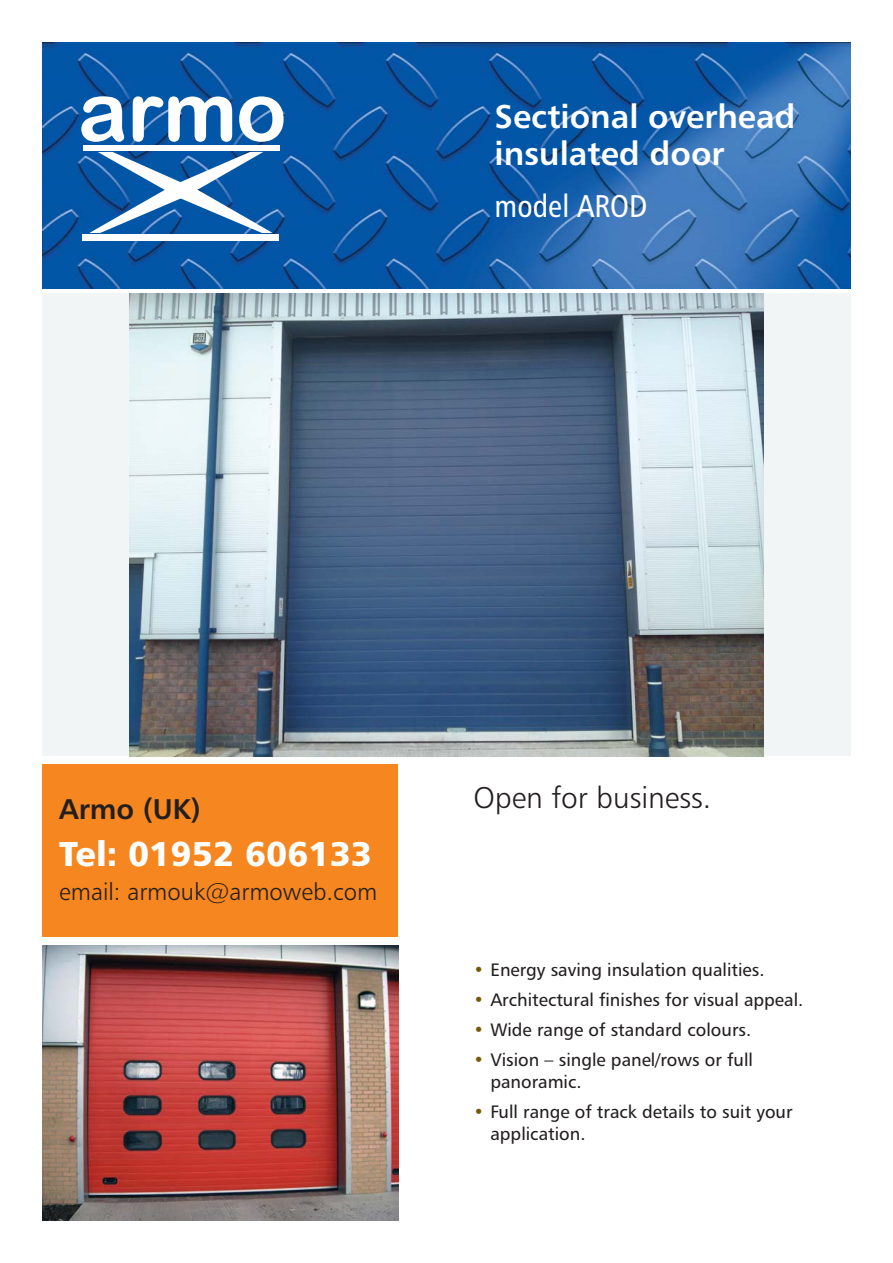
<style>
.page{position:relative;width:893px;height:1263px;background:#fff}
.page>*{position:absolute;margin:0;border:0;box-sizing:border-box;transform-origin:0 0}
.t1{font:34.5px "Humanist 777 BT Black B";color:#fff}
.t2{font:33px/37.5px "Humanist 777 BT Bold B";color:#fff}
.t3{font:31.5px "Humanist 777 BT Roman Condensed B";color:#fff}
.t4{font:30px "Humanist 777 BT Light B";color:#231f20}
.t5{font:28.5px "Humanist 777 BT Bold B";color:#231f20}
.t6{font:24px "Humanist 777 BT Light B";color:#231f20}
.t7{font:18px/21.6px "Humanist 777 BT Roman B";color:#231f20}
.s1{color:#795600}
</style>
<div class="page">
<div style="left:42px;top:293px;width:808px;height:463px;background:#f2f5f6"></div>
<img style="left:129px;top:293px;width:635px;height:463px">
<img style="left:42px;top:43px;width:808px;height:245px">
<img style="left:42px;top:946px;width:356px;height:274px">
<div style="left:42px;top:764px;width:356px;height:173px;background:#f6861f"></div>
<div style="left:83px;top:145px;width:197px;height:6px;background:#fff"></div>
<div style="left:82px;top:234px;width:197px;height:6px;background:#fff"></div>
<svg style="left:89px;top:152px;width:183px;height:81px"></svg>
<svg style="left:81px;top:96px;width:43px;height:46px"></svg>
<svg style="left:133px;top:96px;width:99px;height:46px"></svg>
<svg style="left:239px;top:96px;width:45px;height:46px"></svg>
<h2 class="t2" style="left:495px;top:100px;width:302px">Sectional overhead insulated door</h2>
<h3 class="t3" style="left:495px;top:194px;width:154px">model AROD</h3>
<h3 class="t5" style="left:59px;top:798px;width:143px">Armo (UK)</h3>
<h1 class="t1" style="left:59px;top:840px;width:314px">Tel: 01952 606133</h1>
<h3 class="t6" style="left:59px;top:882px;width:320px">email: armouk@armoweb.com</h3>
<h3 class="t4" style="left:473px;top:786px;width:239px">Open for business.</h3>
<p class="t7" style="left:473px;top:961px;width:293px"><span class="s1">•</span> Energy saving insulation qualities.</p>
<p class="t7" style="left:473px;top:991px;width:331px"><span class="s1">•</span> Architectural finishes for visual appeal.</p>
<p class="t7" style="left:473px;top:1021px;width:279px"><span class="s1">•</span> Wide range of standard colours.</p>
<p class="t7" style="left:490px;top:1051px;width:264px;text-indent:-17px"><span class="s1">•</span> Vision – single panel/rows or full panoramic.</p>
<p class="t7" style="left:490px;top:1103px;width:304px;text-indent:-17px"><span class="s1">•</span> Full range of track details to suit your application.</p>
</div>
